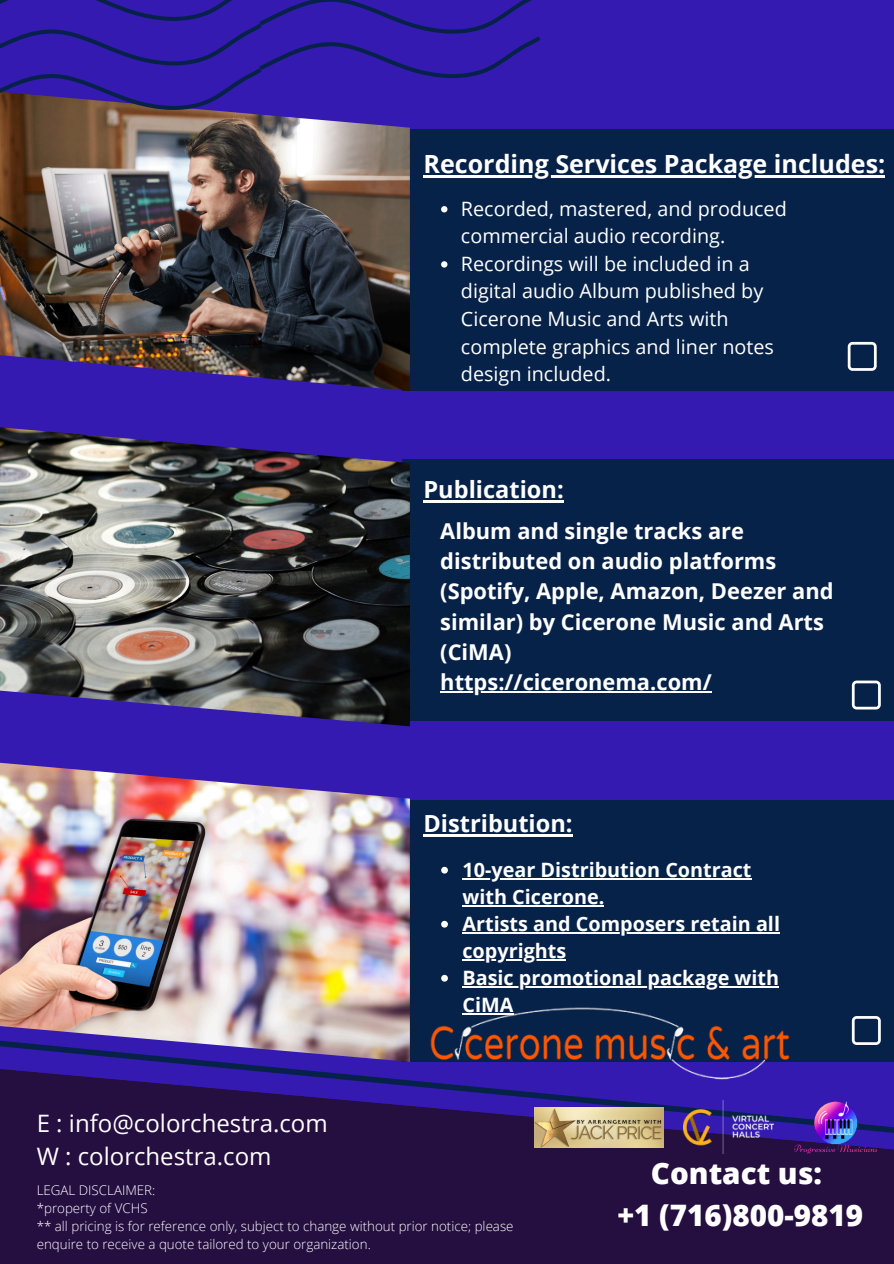
<style>
.page{position:relative;width:894px;height:1264px;background:#fff}
.page>*{position:absolute;margin:0;border:0;box-sizing:border-box;transform-origin:0 0}
.t1{font:800 29.55px/41.2px "Open Sans";color:#fff;text-align:center}
.t2{font:700 25.05px "Open Sans";color:#fff}
.t3{font:24px/32.7px "Open Sans";color:#fff}
.t4{font:700 23.55px "Open Sans";color:#fff}
.t5{font:700 21.9px/30.3px "Open Sans";color:#fff}
.t6{font:19.8px/27.6px "Open Sans";color:#fff}
.t7{font:700 19.8px/27px "Open Sans";color:#fff}
.t8{font:300 13.35px/18px "Open Sans";color:#fff}
</style>
<div class="page">
<div style="left:0;top:0;width:893px;height:1263px;background:#351ab1"></div>
<div style="left:402px;top:130px;width:491px;height:261px;background:#072249"></div>
<img style="left:0;top:111px;width:410px;height:280px">
<div style="left:402px;top:459px;width:491px;height:262px;background:#072249"></div>
<img style="left:0;top:427px;width:410px;height:299px">
<div style="left:402px;top:800px;width:491px;height:261px;background:#072249"></div>
<img style="left:0;top:762px;width:410px;height:265px">
<svg style="left:0;top:0;width:540px;height:111px"></svg>
<div style="left:0;top:1146px;width:893px;height:117px;background:#250e40"></div>
<svg style="left:0;top:1027px;width:893px;height:119px"></svg>
<svg style="left:847px;top:342px;width:29px;height:29px"></svg>
<svg style="left:851px;top:680px;width:29px;height:29px"></svg>
<svg style="left:851px;top:1016px;width:29px;height:28px"></svg>
<img style="left:428px;top:1007px;width:362px;height:76px">
<svg style="left:441px;top:206px;width:6px;height:6px"></svg>
<svg style="left:441px;top:261px;width:6px;height:6px"></svg>
<svg style="left:441px;top:866px;width:7px;height:7px"></svg>
<hr style="left:462px;top:878px;width:289px;height:1px;background:#fff">
<hr style="left:462px;top:905px;width:142px;height:1px;background:#fff">
<svg style="left:441px;top:920px;width:7px;height:7px"></svg>
<hr style="left:462px;top:932px;width:317px;height:1px;background:#fff">
<hr style="left:462px;top:959px;width:104px;height:1px;background:#fff">
<svg style="left:441px;top:974px;width:7px;height:7px"></svg>
<hr style="left:462px;top:986px;width:317px;height:1px;background:#fff">
<hr style="left:462px;top:1013px;width:51px;height:1px;background:#fff">
<hr style="left:423px;top:175px;width:462px;height:3px;background:#fff">
<hr style="left:423px;top:834px;width:149px;height:2px;background:#fff">
<hr style="left:440px;top:691px;width:271px;height:1px;background:#fff">
<hr style="left:423px;top:500px;width:140px;height:2px;background:#fff">
<img style="left:534px;top:1107px;width:129px;height:40px">
<img style="left:683px;top:1100px;width:90px;height:53px">
<img style="left:794px;top:1100px;width:82px;height:55px">
<p class="t2" style="left:423px;top:146px;width:463px">Recording Services Package includes:</p>
<p class="t6" style="left:461px;top:194px;width:327px">Recorded, mastered, and produced commercial audio recording.</p>
<p class="t6" style="left:461px;top:249px;width:314px">Recordings will be included in a digital audio Album published by<br>Cicerone Music and Arts with complete graphics and liner notes design included.</p>
<p class="t4" style="left:423px;top:473px;width:142px">Publication:</p>
<p class="t5" style="left:440px;top:515px;width:394px">Album and single tracks are distributed on audio platforms (Spotify, Apple, Amazon, Deezer and similar) by Cicerone Music and Arts (CiMA)</p>
<h3 class="t5" style="left:440px;top:667px;width:273px">https://ciceronema.com/</h3>
<p class="t4" style="left:423px;top:807px;width:151px">Distribution:</p>
<p class="t7" style="left:462px;top:855px;width:290px">10-year Distribution Contract with Cicerone.</p>
<p class="t7" style="left:462px;top:909px;width:319px">Artists and Composers retain all</p>
<h2 class="t7" style="left:462px;top:936px;width:318px">copyrights<br>Basic promotional package with</h2>
<h4 class="t7" style="left:462px;top:990px;width:52px">CiMA</h4>
<p class="t3" style="left:37px;top:1106px;width:292px">E : info@colorchestra.com<br>W : colorchestra.com</p>
<h2 class="t8" style="left:37px;top:1181px;width:120px">LEGAL DISCLAIMER:</h2>
<p class="t8" style="left:37px;top:1199px;width:112px">*property of VCHS</p>
<p class="t8" style="left:37px;top:1217px;width:478px">** all pricing is for reference only, subject to change without prior notice; please enquire to receive a quote tailored to your organization.</p>
<p class="t1" style="left:617px;top:1152px;width:247px">Contact us:<br>+1 (716)800-9819</p>
</div>
